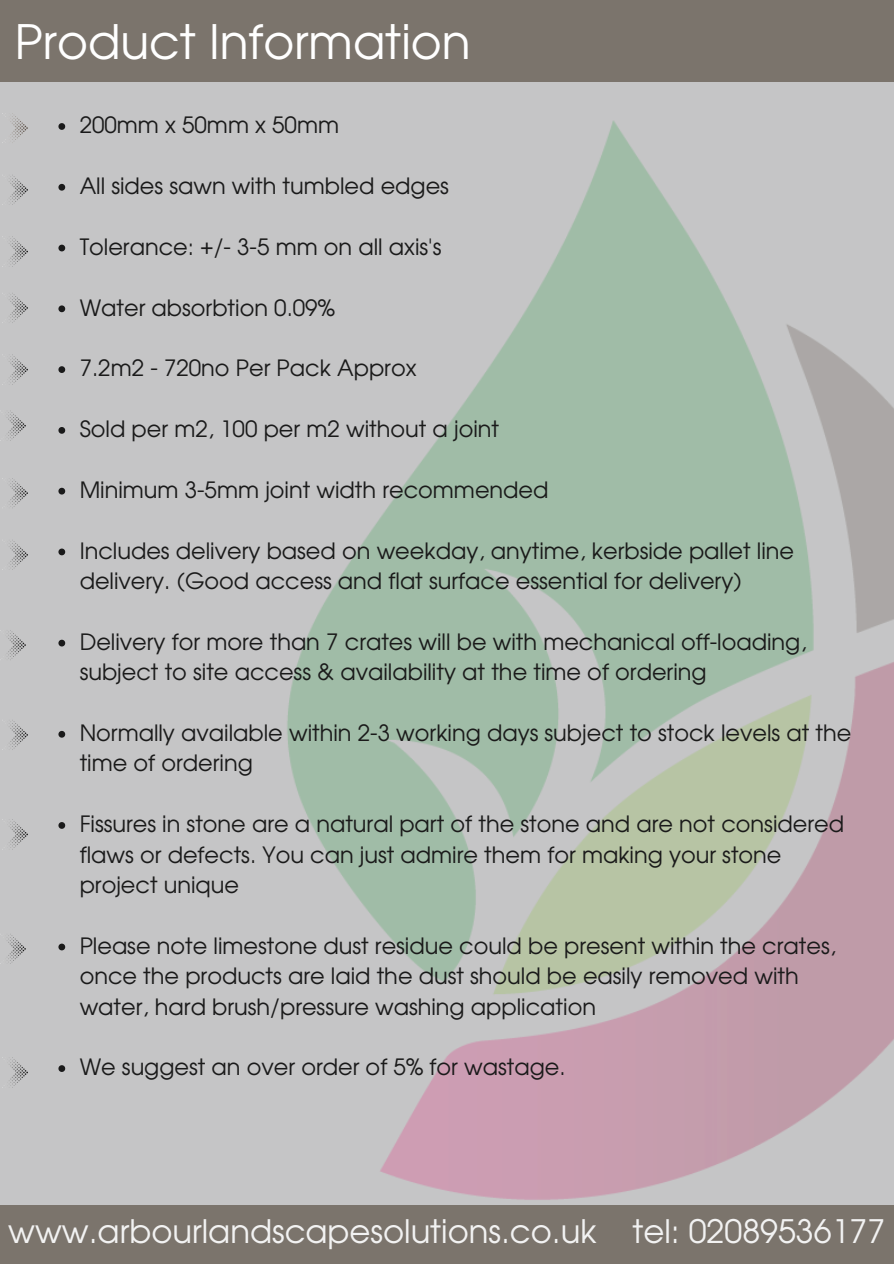
<style>
.page{position:relative;width:894px;height:1264px;background:#fff}
.page>*{position:absolute;margin:0;border:0;box-sizing:border-box;transform-origin:0 0}
.t1{font:47.25px "Avant Garde";color:#fff}
.t2{font:32.25px "Avant Garde";color:#f2f2f2}
.t3{font:22.35px/30.3px "Avant Garde";color:#1a1a1a}
</style>
<div class="page">
<div style="left:0;top:0;width:893px;height:1263px;background:#c5c5c6"></div>
<img style="left:65px;top:121px;width:828px;height:1079px">
<svg style="left:58px;top:123px;width:7px;height:7px"></svg>
<svg style="left:58px;top:184px;width:7px;height:7px"></svg>
<svg style="left:58px;top:245px;width:7px;height:6px"></svg>
<svg style="left:58px;top:305px;width:7px;height:7px"></svg>
<svg style="left:58px;top:366px;width:7px;height:7px"></svg>
<svg style="left:58px;top:427px;width:7px;height:7px"></svg>
<svg style="left:58px;top:488px;width:7px;height:6px"></svg>
<svg style="left:58px;top:548px;width:7px;height:7px"></svg>
<svg style="left:58px;top:639px;width:7px;height:7px"></svg>
<svg style="left:58px;top:731px;width:7px;height:6px"></svg>
<svg style="left:58px;top:822px;width:7px;height:6px"></svg>
<svg style="left:58px;top:943px;width:7px;height:7px"></svg>
<svg style="left:58px;top:1065px;width:7px;height:6px"></svg>
<div style="left:0;top:0;width:893px;height:82px;background:#7b746c"></div>
<svg style="left:2px;top:113px;width:26px;height:30px"></svg>
<svg style="left:2px;top:175px;width:26px;height:30px"></svg>
<svg style="left:2px;top:236px;width:26px;height:31px"></svg>
<svg style="left:2px;top:293px;width:26px;height:30px"></svg>
<svg style="left:2px;top:354px;width:26px;height:31px"></svg>
<svg style="left:0;top:410px;width:26px;height:31px"></svg>
<svg style="left:2px;top:478px;width:26px;height:30px"></svg>
<svg style="left:2px;top:540px;width:26px;height:30px"></svg>
<svg style="left:0;top:630px;width:26px;height:30px"></svg>
<svg style="left:2px;top:720px;width:26px;height:30px"></svg>
<svg style="left:2px;top:819px;width:26px;height:29px"></svg>
<svg style="left:0;top:934px;width:26px;height:30px"></svg>
<svg style="left:2px;top:1057px;width:26px;height:29px"></svg>
<div style="left:0;top:1204px;width:893px;height:59px;background:#7b746c"></div>
<p class="t1" style="left:15px;top:12px;width:457px">Product Information</p>
<h1 class="t3" style="left:80px;top:109px;width:261px">200mm x 50mm x 50mm</h1>
<p class="t3" style="left:80px;top:170px;width:370px">All sides sawn with tumbled edges</p>
<p class="t3" style="left:80px;top:231px;width:363px">Tolerance: +/- 3-5 mm on all axis's</p>
<p class="t3" style="left:80px;top:292px;width:257px">Water absorbtion 0.09%</p>
<p class="t3" style="left:80px;top:352px;width:338px">7.2m2 - 720no Per Pack Approx</p>
<p class="t3" style="left:80px;top:413px;width:421px">Sold per m2, 100 per m2 without a joint</p>
<p class="t3" style="left:80px;top:474px;width:470px">Minimum 3-5mm joint width recommended</p>
<p class="t3" style="left:80px;top:535px;width:715px">Includes delivery based on weekday, anytime, kerbside pallet line delivery. (Good access and flat surface essential for delivery)</p>
<p class="t3" style="left:80px;top:626px;width:728px">Delivery for more than 7 crates will be with mechanical off-loading, subject to site access &amp; availability at the time of ordering</p>
<p class="t3" style="left:80px;top:717px;width:773px">Normally available within 2-3 working days subject to stock levels at the time of ordering</p>
<p class="t3" style="left:80px;top:808px;width:765px">Fissures in stone are a natural part of the stone and are not considered flaws or defects. You can just admire them for making your stone project unique</p>
<p class="t3" style="left:80px;top:930px;width:757px">Please note limestone dust residue could be present within the crates, once the products are laid the dust should be easily removed with water, hard brush/pressure washing application</p>
<p class="t3" style="left:80px;top:1051px;width:487px">We suggest an over order of 5% for wastage.</p>
<p class="t2" style="left:8px;top:1210px;width:878px">www.arbourlandscapesolutions.co.uk tel: 02089536177</p>
</div>
